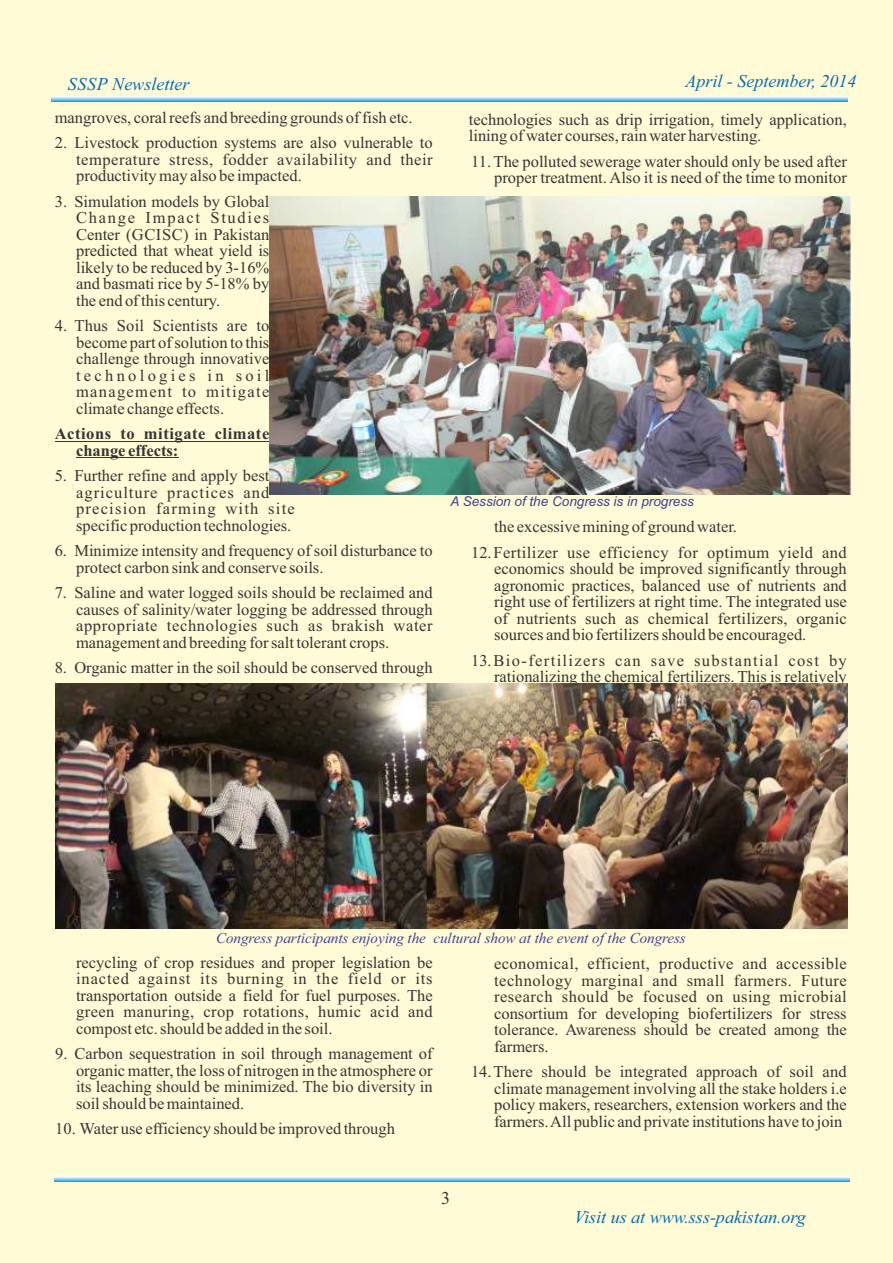
<style>
.page{position:relative;width:893px;height:1263px;background:#fffbd6}
.page>*{position:absolute;margin:0;border:0;box-sizing:border-box;transform-origin:0 0}
.t1{font:italic 18px "Times New Roman";color:#0669b2}
.t2{font:18px "Times New Roman";color:#373435}
.t3{font:16.5px/16.5px "Times New Roman";color:#373435;text-align:justify}
.t4{font:700 16.5px/16.5px "Times New Roman";letter-spacing:.035em;color:#373435}
.t5{font:italic 15px "Times New Roman";color:#3e4095}
.t6{font:italic 13.5px "Arial";color:#3e4095}
</style>
<div class="page">
<svg style="left:54px;top:1176px;width:796px;height:6px;background:#92d3ee"></svg>
<svg style="left:52px;top:96px;width:795px;height:6px;background:#8dd0ee"></svg>
<hr style="left:55px;top:441px;width:214px;height:1px;background:#373435">
<hr style="left:76px;top:457px;width:102px;height:1px;background:#373435">
<img style="left:269px;top:197px;width:581px;height:297px">
<img style="left:55px;top:684px;width:793px;height:245px">
<p class="t1" style="left:68px;top:77px;width:123px">SSSP Newsletter</p>
<p class="t1" style="left:685px;top:74px;width:172px">April - September, 2014</p>
<p class="t3" style="left:55px;top:111px;width:359px">mangroves, coralreefsandbreeding grounds offishetc.</p>
<p class="t3" style="left:76px;top:136px;width:358px;text-indent:-21px">2. Livestock production systems are also vulnerable to temperature stress, fodder availability and their productivity may also be impacted.</p>
<p class="t3" style="left:76px;top:195px;width:195px;text-indent:-21px">3. Simulation models by Global Change Impact Studies Center (GCISC) in Pakistan predicted that wheat yield is likely to be reduced by 3-16% and basmati rice by 5-18% by the end of this century.</p>
<p class="t3" style="left:76px;top:319px;width:195px;text-indent:-21px">4. Thus Soil Scientists are to become part of solution to this challenge through innovative technologies in soil management to mitigate climate change effects.</p>
<p class="t4" style="left:76px;top:427px;width:195px;text-indent:-21px">Actions to mitigate climate change effects:</p>
<p class="t3" style="left:76px;top:469px;width:220px;text-align:left;text-indent:-21px">5. Further refine and apply best agriculture practices and precision farming with site specific production technologies.</p>
<p class="t3" style="left:76px;top:544px;width:358px;text-indent:-21px">6. Minimize intensity and frequency of soil disturbance to protect carbon sink and conserve soils.</p>
<p class="t3" style="left:76px;top:586px;width:358px;text-indent:-21px">7. Saline and water logged soils should be reclaimed and causes of salinity/water logging be addressed through appropriate technologies such as brakish water management and breeding for salt tolerant crops.</p>
<p class="t3" style="left:55px;top:661px;width:379px">8. Organic matter in the soil should be conserved through</p>
<p class="t3" style="left:469px;top:112px;width:380px">technologies such as drip irrigation, timely application, lining of water courses, rain water harvesting.</p>
<p class="t3" style="left:471px;top:154px;width:377px;text-align:right">11. The polluted sewerage water should only be used after proper treatment. Also it is need of the time to monitor</p>
<p class="t6" style="left:450px;top:497px;width:245px">A Session of the Congress is in progress</p>
<p class="t3" style="left:494px;top:520px;width:244px">the excessive mining of ground water.</p>
<p class="t3" style="left:494px;top:545px;width:354px;text-indent:-23px">12. Fertilizer use efficiency for optimum yield and economics should be improved significantly through agronomic practices, balanced use of nutrients and right use of fertilizers at right time. The integrated use of nutrients such as chemical fertilizers, organic sources and bio fertilizers should be encouraged.</p>
<p class="t3" style="left:471px;top:653px;width:377px;text-align:right">13. Bio-fertilizers can save substantial cost by rationalizing the chemical fertilizers. This is relatively</p>
<p class="t5" style="left:216px;top:933px;width:471px">Congress participants enjoying the cultural show at the event of the Congress</p>
<p class="t3" style="left:76px;top:955px;width:358px">recycling of crop residues and proper legislation be inacted against its burning in the field or its transportation outside a field for fuel purposes. The green manuring, crop rotations, humic acid and compost etc. should be added in the soil.</p>
<p class="t3" style="left:76px;top:1047px;width:358px;text-indent:-21px">9. Carbon sequestration in soil through management of organic matter, the loss of nitrogen in the atmosphere or its leaching should be minimized. The bio diversity in soil should be maintained.</p>
<p class="t3" style="left:55px;top:1122px;width:341px">10. Water use efficiency should be improved through</p>
<p class="t2" style="left:441px;top:1192px;width:10px">3</p>
<p class="t3" style="left:494px;top:957px;width:354px">economical, efficient, productive and accessible technology marginal and small farmers. Future research should be focused on using microbial consortium for developing biofertilizers for stress tolerance. Awareness should be created among the farmers.</p>
<p class="t3" style="left:494px;top:1065px;width:354px;text-indent:-23px">14. There should be integrated approach of soil and climate management involving all the stake holders i.e policy makers, researchers, extension workers and the farmers. All public and private institutions have to join</p>
<p class="t1" style="left:575px;top:1211px;width:233px">Visit us at www.sss-pakistan.org</p>
</div>
